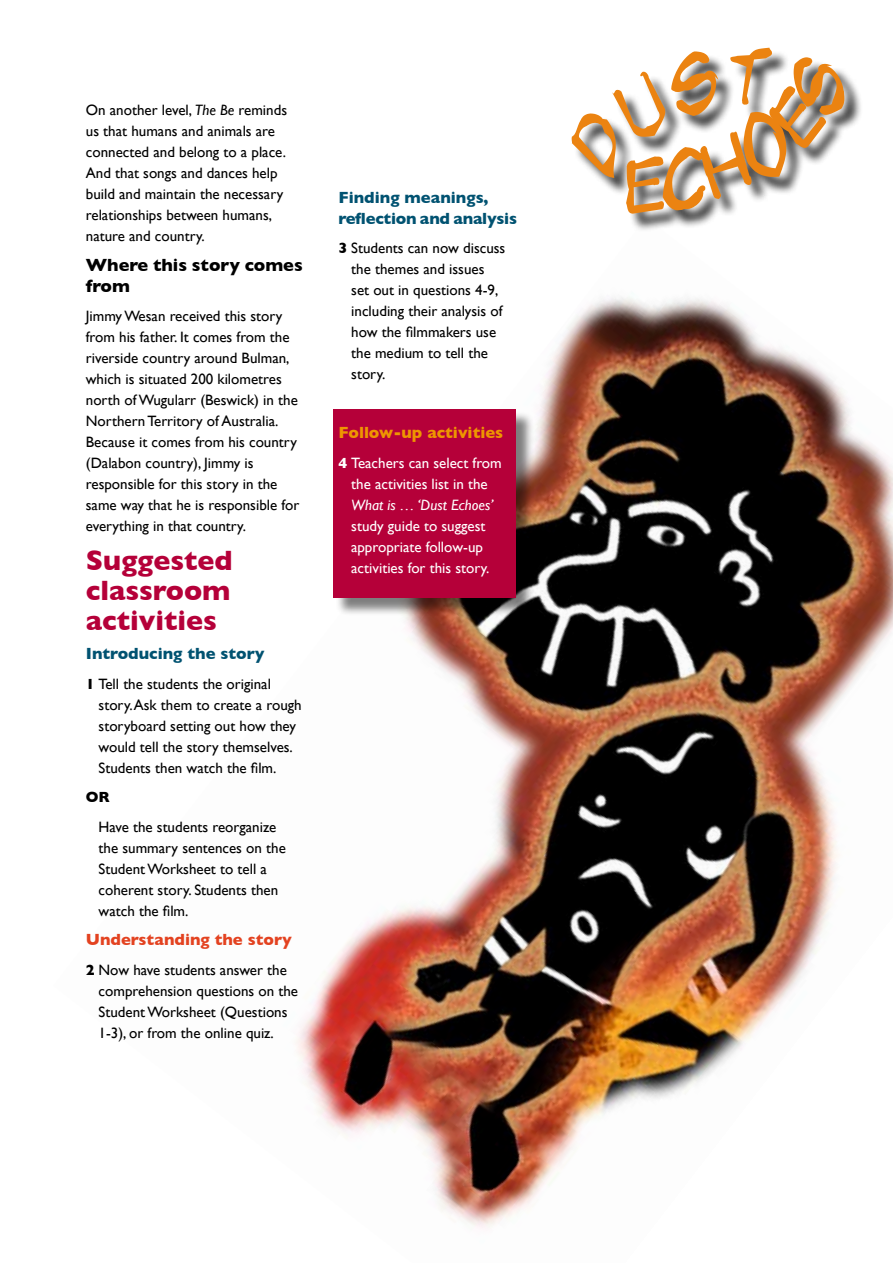
<style>
.page{position:relative;width:893px;height:1263px;background:#fff}
.page>*{position:absolute;margin:0;border:0;box-sizing:border-box;transform-origin:0 0}
.t1{font:700 28.5px/30px "Gill Sans";color:#b50039;text-align:justify}
.t2{font:700 18px/21px "Gill Sans";color:#000}
.t3{font:700 16.5px/21px "Gill Sans";color:#005271}
.t4{font:700 16.5px "Gill Sans";color:#e34220}
.t5{font:700 16.5px "Gill Sans";color:#ee9601}
.t6{font:15px/21px "Gill Sans";color:#000}
.t7{font:15px/21px "Gill Sans";color:#fff;text-align:center}
.t8{font:italic 15px "Gill Sans";color:#fff}
.t9{font:700 15px "Gill Sans";color:#000}
.s1{font-style:italic}
.s2{font-weight:700}
</style>
<div class="page">
<img style="left:296px;top:297px;width:597px;height:931px">
<div style="left:335px;top:411px;width:208px;height:216px;background:#000;opacity:.5"></div>
<div style="left:333px;top:409px;width:182px;height:189px;background:#b50039"></div>
<div style="left:573px;top:50px;width:318px;height:214px;background:#000;opacity:.75"></div>
<svg style="left:571px;top:48px;width:274px;height:166px"></svg>
<p class="t6" style="left:86px;top:99px;width:203px">On another level, <span class="s1">The Be</span> reminds us that humans and animals are connected and belong to a place.<br>And that songs and dances help build and maintain the necessary relationships between humans, nature and country.</p>
<p class="t2" style="left:86px;top:254px;width:218px">Where this story comes from</p>
<p class="t6" style="left:86px;top:305px;width:215px">Jimmy Wesan received this story from his father. It comes from the riverside country around Bulman, which is situated 200 kilometres north of Wugularr (Beswick) in the<br>Northern Territory of Australia.<br>Because it comes from his country (Dalabon country), Jimmy is responsible for this story in the same way that he is responsible for everything in that country.</p>
<h1 class="t1" style="left:86px;top:545px;width:148px">Suggested classroom activities</h1>
<p class="t3" style="left:86px;top:643px;width:180px">Introducing the story</p>
<p class="t6" style="left:99px;top:673px;width:205px;text-indent:-13px"><span class="s2">1</span> Tell the students the original story. Ask them to create a rough storyboard setting out how they would tell the story themselves.<br>Students then watch the film.</p>
<p class="t9" style="left:86px;top:788px;width:25px">OR</p>
<p class="t6" style="left:99px;top:816px;width:189px">Have the students reorganize the summary sentences on the<br>Student Worksheet to tell a coherent story. Students then watch the film.</p>
<p class="t4" style="left:86px;top:930px;width:207px">Understanding the story</p>
<p class="t6" style="left:99px;top:959px;width:201px;text-indent:-13px"><span class="s2">2</span> Now have students answer the comprehension questions on the<br>Student Worksheet (Questions<br>1-3), or from the online quiz.</p>
<p class="t3" style="left:338px;top:187px;width:180px">Finding meanings, reflection and analysis</p>
<p class="t6" style="left:351px;top:238px;width:156px;text-indent:-13px"><span class="s2">3</span> Students can now discuss the themes and issues set out in questions 4-9, including their analysis of how the filmmakers use the medium to tell the story.</p>
<p class="t5" style="left:338px;top:423px;width:166px">Follow-up activities</p>
<p class="t7" style="left:338px;top:452px;width:165px"><span class="s2">4</span> Teachers can select from the activities list in the</p>
<p class="t8" style="left:351px;top:496px;width:144px">What is … ‘Dust Echoes’</p>
<p class="t7" style="left:351px;top:515px;width:140px;text-align:left">study guide to suggest appropriate follow-up activities for this story.</p>
</div>
